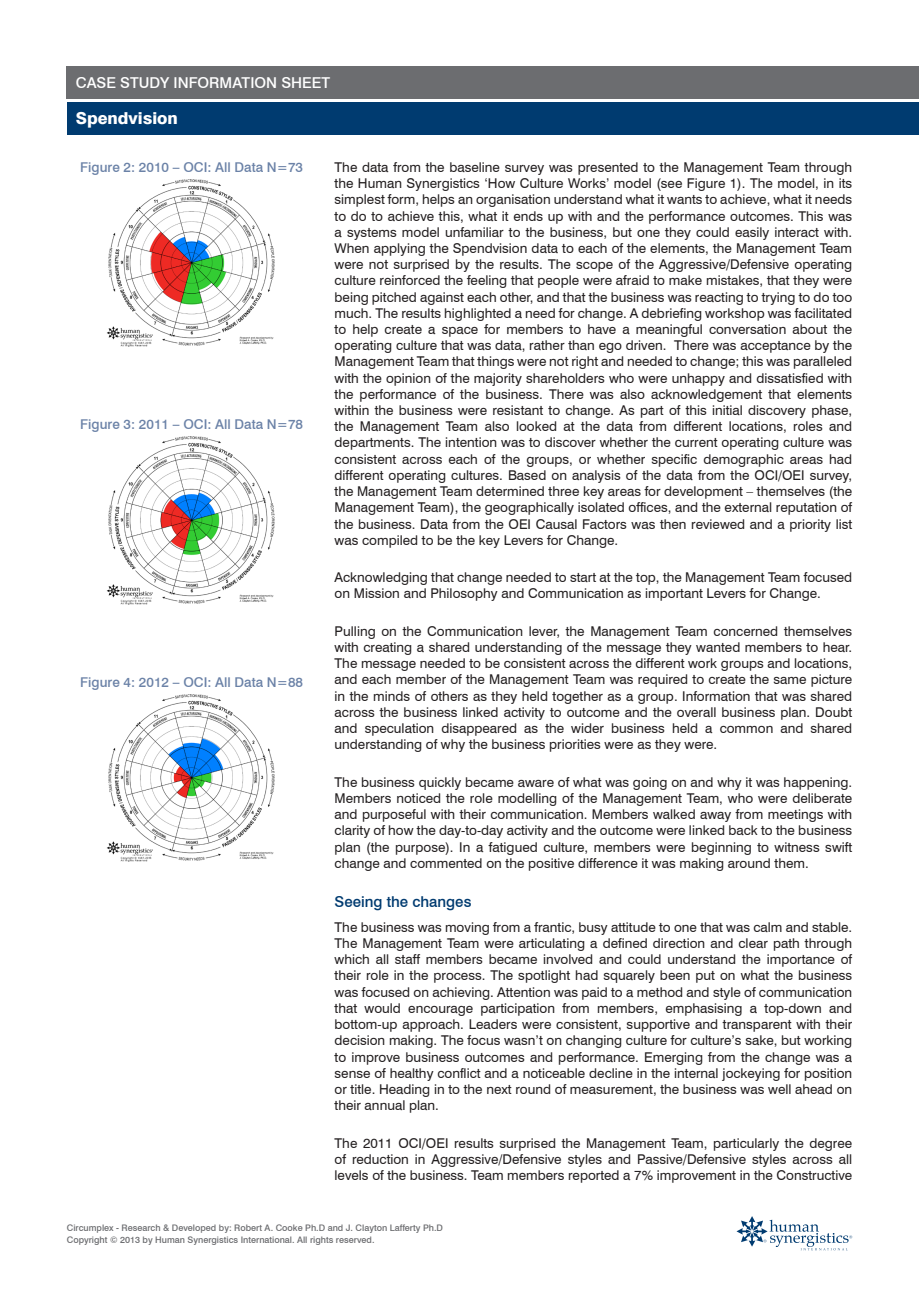
<style>
.page{position:relative;width:919px;height:1289px;background:#fff}
.page>*{position:absolute;margin:0;border:0;box-sizing:border-box;transform-origin:0 0}
.t1{font:800 16.5px "Swiss 721 BT";color:#fff}
.t2{font:500 15px "Swiss 721 BT";color:#fff}
.t3{font:500 15px "Swiss 721 BT";color:#003b70}
.bodytext{font:13.5px/16.2px "Swiss 721 BT";color:#231f20;text-align:justify}
.t4{font:500 13.5px "Swiss 721 BT";color:#6b82a7}
.t5{font:500 9px "Swiss 721 BT";color:#6c6d70}
</style>
<div class="page">
<div style="left:67px;top:67px;width:851px;height:32px;background:#6c6d70"></div>
<div style="left:67px;top:102px;width:851px;height:32px;background:#003b70"></div>
<svg style="left:736px;top:1216px;width:116px;height:34px"></svg>
<img style="left:107px;top:179px;width:168px;height:168px">
<img style="left:107px;top:436px;width:168px;height:169px">
<img style="left:107px;top:694px;width:168px;height:168px">
<p class="t2" style="left:76px;top:74px;width:256px">CASE STUDY INFORMATION SHEET</p>
<p class="t1" style="left:76px;top:108px;width:104px">Spendvision</p>
<p class="t4" style="left:80px;top:159px;width:224px">Figure 2: 2010 – OCI: All Data N=73</p>
<p class="t4" style="left:80px;top:416px;width:224px">Figure 3: 2011 – OCI: All Data N=78</p>
<p class="t4" style="left:80px;top:673px;width:224px">Figure 4: 2012 – OCI: All Data N=88</p>
<p class="bodytext" style="left:334px;top:159px;width:519px">The data from the baseline survey was presented to the Management Team through the Human Synergistics ‘How Culture Works’ model (see Figure 1). The model, in its simplest form, helps an organisation understand what it wants to achieve, what it needs to do to achieve this, what it ends up with and the performance outcomes. This was a systems model unfamiliar to the business, but one they could easily interact with.<br>When applying the Spendvision data to each of the elements, the Management Team were not surprised by the results. The scope of the Aggressive/Defensive operating culture reinforced the feeling that people were afraid to make mistakes, that they were being pitched against each other, and that the business was reacting to trying to do too much. The results highlighted a need for change. A debriefing workshop was facilitated to help create a space for members to have a meaningful conversation about the operating culture that was data, rather than ego driven. There was acceptance by the Management Team that things were not right and needed to change; this was paralleled with the opinion of the majority shareholders who were unhappy and dissatisfied with the performance of the business. There was also acknowledgement that elements within the business were resistant to change. As part of this initial discovery phase, the Management Team also looked at the data from different locations, roles and departments. The intention was to discover whether the current operating culture was consistent across each of the groups, or whether specific demographic areas had different operating cultures. Based on analysis of the data from the OCI/OEI survey, the Management Team determined three key areas for development – themselves (the Management Team), the geographically isolated offices, and the external reputation of the business. Data from the OEI Causal Factors was then reviewed and a priority list was compiled to be the key Levers for Change.</p>
<p class="bodytext" style="left:334px;top:569px;width:519px">Acknowledging that change needed to start at the top, the Management Team focused on Mission and Philosophy and Communication as important Levers for Change.</p>
<p class="bodytext" style="left:334px;top:623px;width:519px">Pulling on the Communication lever, the Management Team concerned themselves with creating a shared understanding of the message they wanted members to hear.<br>The message needed to be consistent across the different work groups and locations, and each member of the Management Team was required to create the same picture in the minds of others as they held together as a group. Information that was shared across the business linked activity to outcome and the overall business plan. Doubt and speculation disappeared as the wider business held a common and shared understanding of why the business priorities were as they were.</p>
<p class="bodytext" style="left:334px;top:773px;width:519px">The business quickly became aware of what was going on and why it was happening.<br>Members noticed the role modelling of the Management Team, who were deliberate and purposeful with their communication. Members walked away from meetings with clarity of how the day-to-day activity and the outcome were linked back to the business plan (the purpose). In a fatigued culture, members were beginning to witness swift change and commented on the positive difference it was making around them.</p>
<p class="t3" style="left:334px;top:892px;width:138px">Seeing the changes</p>
<p class="bodytext" style="left:334px;top:918px;width:519px">The business was moving from a frantic, busy attitude to one that was calm and stable.<br>The Management Team were articulating a defined direction and clear path through which all staff members became involved and could understand the importance of their role in the process. The spotlight had squarely been put on what the business was focused on achieving. Attention was paid to a method and style of communication that would encourage participation from members, emphasising a top-down and bottom-up approach. Leaders were consistent, supportive and transparent with their decision making. The focus wasn’t on changing culture for culture’s sake, but working to improve business outcomes and performance. Emerging from the change was a sense of healthy conflict and a noticeable decline in the internal jockeying for position or title. Heading in to the next round of measurement, the business was well ahead on their annual plan.</p>
<p class="bodytext" style="left:334px;top:1134px;width:519px">The 2011 OCI/OEI results surprised the Management Team, particularly the degree of reduction in Aggressive/Defensive styles and Passive/Defensive styles across all levels of the business. Team members reported a 7% improvement in the Constructive</p>
<p class="t5" style="left:67px;top:1222px;width:378px">Circumplex - Research &amp; Developed by: Robert A. Cooke Ph.D and J. Clayton Lafferty Ph.D</p>
<p class="t5" style="left:67px;top:1234px;width:309px">Copyright © 2013 by Human Synergistics International. All rights reserved.</p>
</div>
